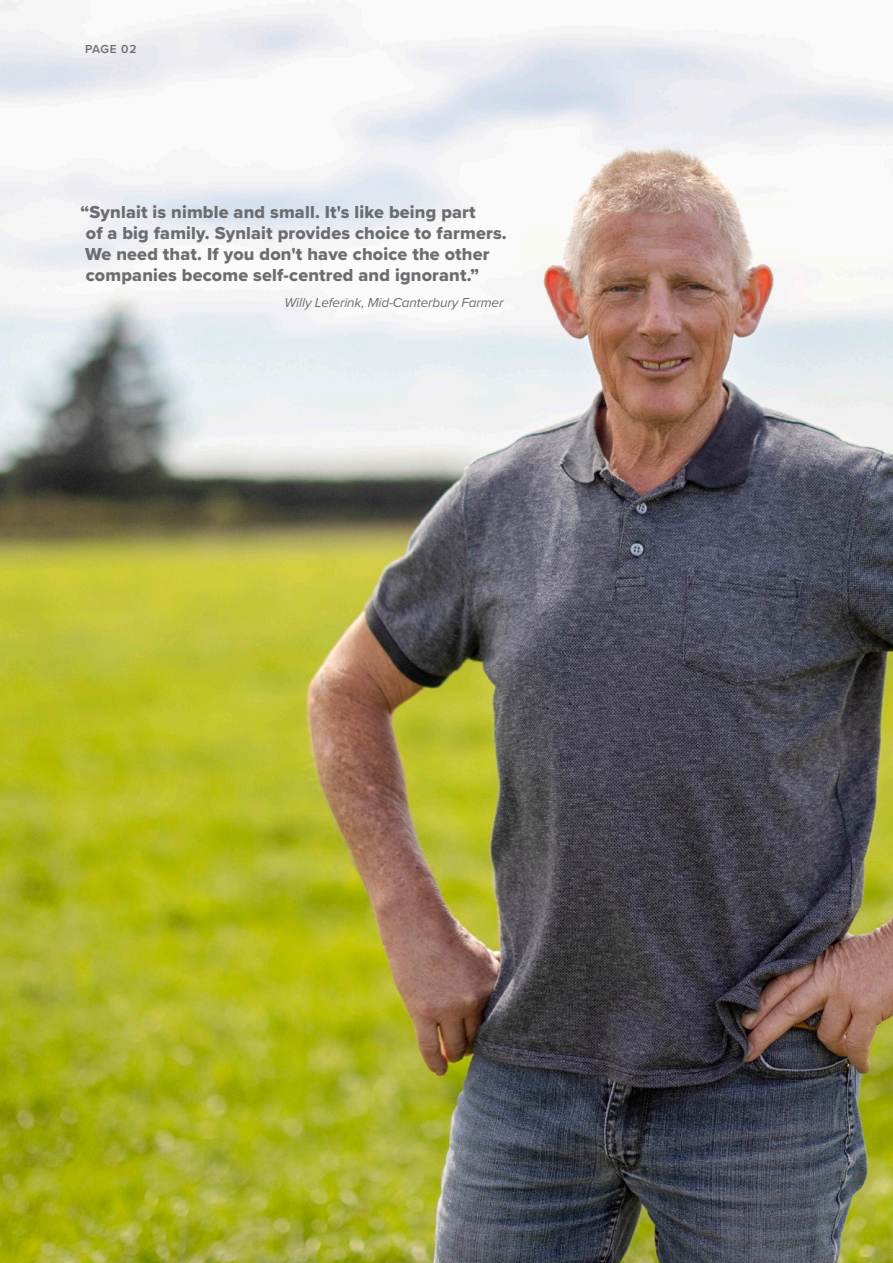
<style>
.page{position:relative;width:893px;height:1263px;background:#fff}
.page>*{position:absolute;margin:0;border:0;box-sizing:border-box;transform-origin:0 0}
.Synlait_AR20_Grey_PN_Body-small_Semibold{font:18px/21px "Proxima Nova Extrabld";letter-spacing:.01em;color:#6c6d70}
.Synlait_SR21_Grey_PN_Body_Regular_9_13{font:italic 13.5px "Proxima Nova";letter-spacing:-.01em;color:#6c6d70}
.t1{font:600 12px "Proxima Nova";letter-spacing:.045em;color:#6c6d70}
</style>
<div class="page">
<img style="left:0;top:0;width:893px;height:1263px">
<p class="t1" style="left:85px;top:40px;width:53px">PAGE 02</p>
<p class="Synlait_AR20_Grey_PN_Body-small_Semibold" style="left:81px;top:202px;width:428px">“Synlait is nimble and small. It's like being part<br>of a big family. Synlait provides choice to farmers.<br>We need that. If you don't have choice the other companies become self-centred and ignorant.”</p>
<p class="Synlait_SR21_Grey_PN_Body_Regular_9_13" style="left:285px;top:292px;width:220px">Willy Leferink, Mid-Canterbury Farmer</p>
</div>
